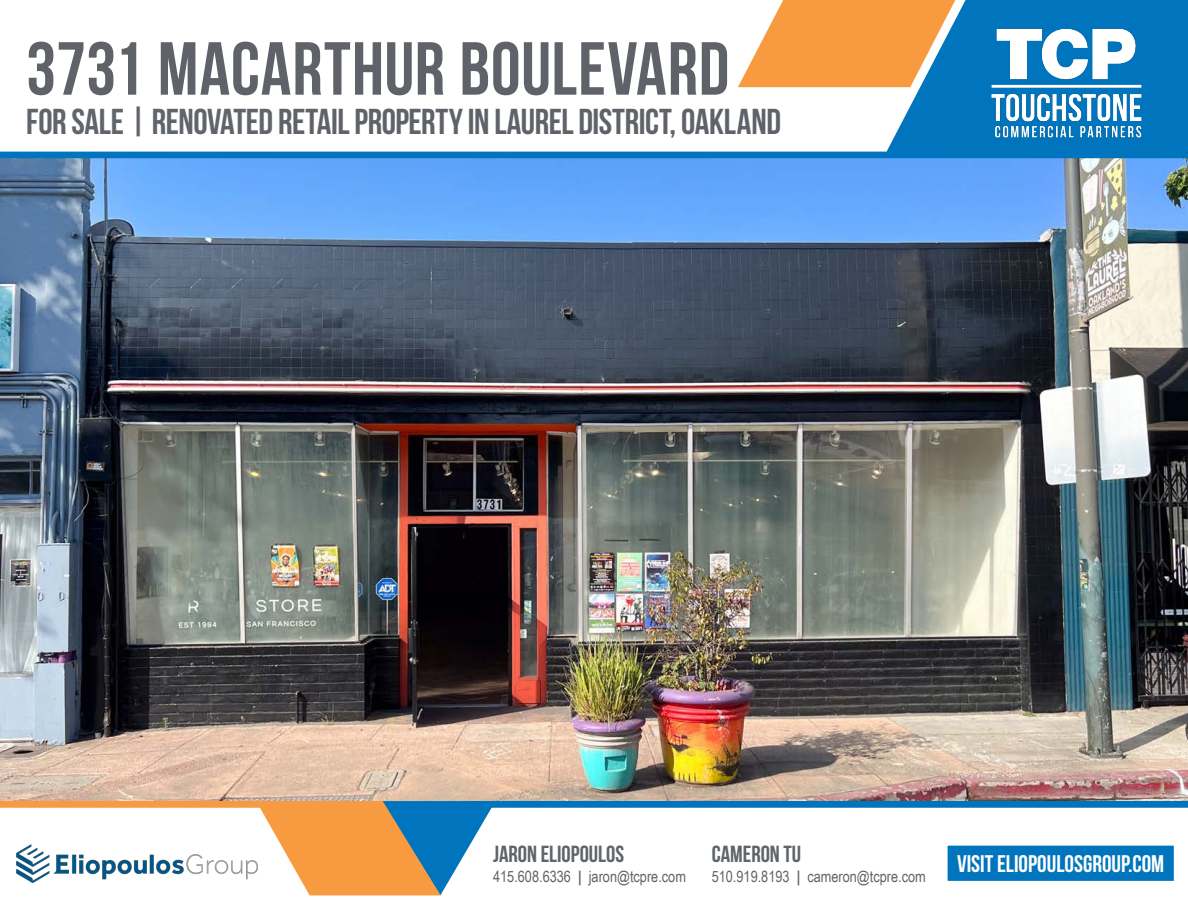
<style>
.page{position:relative;width:1188px;height:918px;background:#fff}
.page>*{position:absolute;margin:0;border:0;box-sizing:border-box;transform-origin:0 0}
.Body{font:700 75px "Bebas Neue";letter-spacing:.01em;color:#5f6369}
.Body-2{font:700 36px "Bebas Neue";letter-spacing:-.01em;color:#5f6369}
.t1{font:700 24px "Bebas Neue";color:#fff}
.t2{font:700 23.25px "Bebas Neue";color:#5e6469}
.t3{font:15.6px "Arial Narrow";color:#5e6469}
.s1{color:#5f656b}
.s2{font-weight:700}
</style>
<div class="page">
<img style="left:0;top:158px;width:1188px;height:643px">
<svg style="left:0;top:0;width:1188px;height:158px"></svg>
<svg style="left:738px;top:0;width:217px;height:87px;background:#e9a662"></svg>
<div style="left:479px;top:801px;width:709px;height:7px;background:#0075bd"></div>
<svg style="left:260px;top:801px;width:236px;height:94px"></svg>
<div style="left:0;top:801px;width:269px;height:7px;background:#f89a3f"></div>
<img style="left:16px;top:844px;width:242px;height:38px">
<div style="left:947px;top:845px;width:228px;height:37px;background:#0075bd"></div>
<div style="left:946px;top:844px;width:229px;height:38px;border:2px solid #fff"></div>
<img style="left:990px;top:22px;width:153px;height:122px">
<p class="Body" style="left:26px;top:28px;width:705px">3731 MACARTHUR BOULEVARD</p>
<p class="Body-2" style="left:26px;top:102px;width:757px"><span class="s1">FOR SALE | RENOVATED</span> RETAIL PROPERTY IN LAUREL DISTRICT, OAKLAND</p>
<p class="t2" style="left:493px;top:841px;width:133px">JARON ELIOPOULOS</p>
<p class="t3" style="left:493px;top:865px;width:194px">415.608.6336 <span class="s2">|</span> jaron@tcpre.com</p>
<p class="t2" style="left:712px;top:841px;width:91px">CAMERON TU</p>
<p class="t3" style="left:712px;top:865px;width:216px">510.919.8193 <span class="s2">|</span> cameron@tcpre.com</p>
<p class="t1" style="left:957px;top:851px;width:209px">VISIT ELIOPOULOSGROUP.COM</p>
</div>
